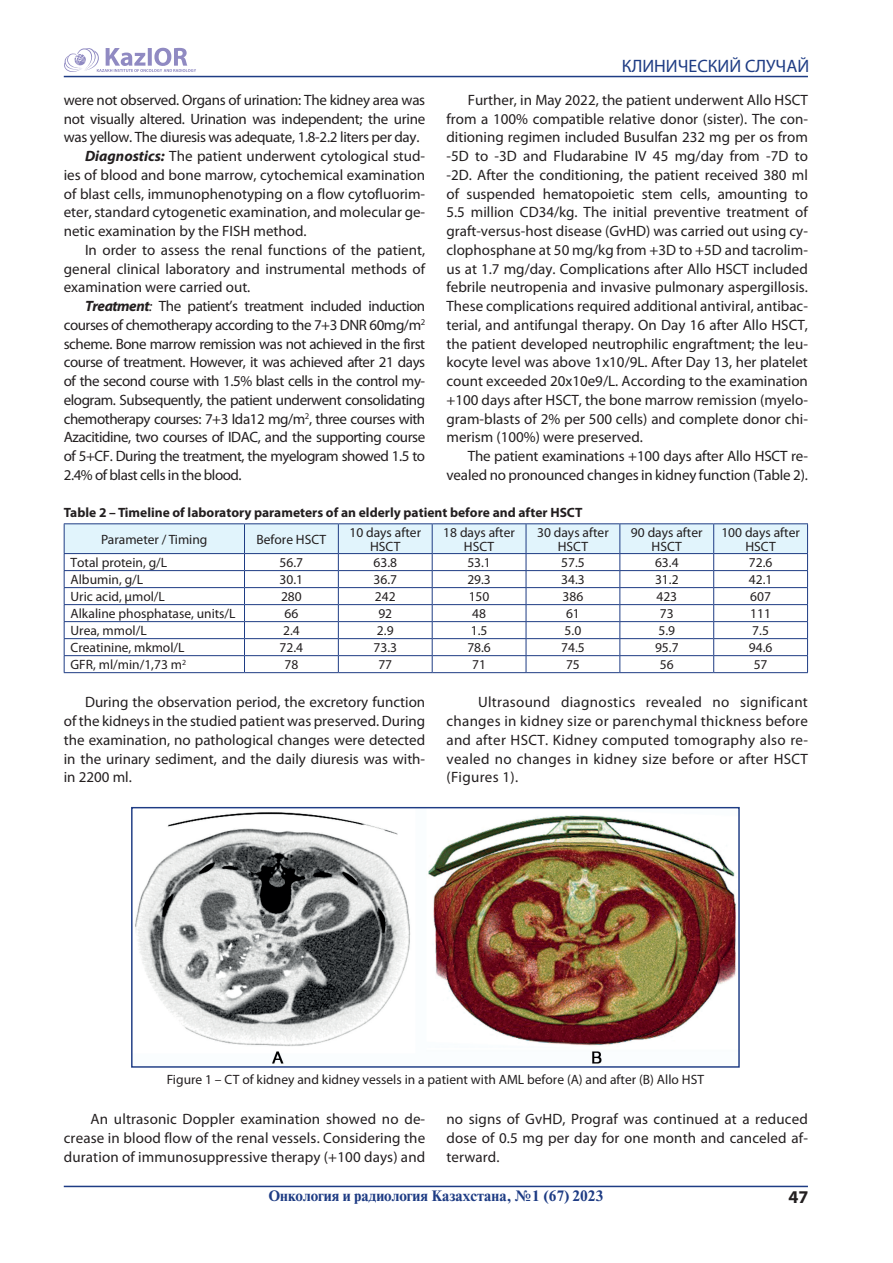
<style>
.page{position:relative;width:893px;height:1263px;background:#fff}
.page>*{position:absolute;margin:0;border:0;box-sizing:border-box;transform-origin:0 0}
.t1{font:18px "K Myriad Pro";color:#1e3c84}
.t2{font:700 18px "K Myriad Pro";color:#231f20}
._5_текст_анг{font:15px/18.8px "K Myriad Pro";color:#231f20;text-align:justify}
.t3{font:700 15px "DS Times";color:#1e3c84}
._8_рис_анг{font:13.5px/13.5px "K Myriad Pro";color:#231f20;text-align:center}
._9_таб_анг{font:700 13.5px "K Myriad Pro";color:#231f20}
.s1{font-weight:700;font-style:italic}
.s2{font-style:italic}
</style>
<div class="page">
<hr style="left:64px;top:76px;width:744px;height:1px;background:#1e3c84">
<hr style="left:64px;top:1186px;width:744px;height:1px;background:#1e3c84">
<svg style="left:64px;top:47px;width:132px;height:25px"></svg>
<hr style="left:64px;top:523px;width:180px;height:1px;background:#1e3c84">
<hr style="left:244px;top:523px;width:94px;height:1px;background:#1e3c84">
<hr style="left:338px;top:523px;width:94px;height:1px;background:#1e3c84">
<hr style="left:432px;top:523px;width:94px;height:1px;background:#1e3c84">
<hr style="left:526px;top:523px;width:94px;height:1px;background:#1e3c84">
<hr style="left:620px;top:523px;width:94px;height:1px;background:#1e3c84">
<hr style="left:714px;top:523px;width:94px;height:1px;background:#1e3c84">
<svg style="left:64px;top:524px;width:744px;height:148px"></svg>
<hr style="left:64px;top:672px;width:180px;height:1px;background:#1e3c84">
<hr style="left:244px;top:672px;width:94px;height:1px;background:#1e3c84">
<hr style="left:338px;top:672px;width:94px;height:1px;background:#1e3c84">
<hr style="left:432px;top:672px;width:94px;height:1px;background:#1e3c84">
<hr style="left:526px;top:672px;width:94px;height:1px;background:#1e3c84">
<hr style="left:620px;top:672px;width:94px;height:1px;background:#1e3c84">
<hr style="left:714px;top:672px;width:94px;height:1px;background:#1e3c84">
<img style="left:135px;top:812px;width:601px;height:252px">
<div style="left:131px;top:807px;width:609px;height:261px;border:1px solid #1e3c84"></div>
<p class="t1" style="left:622px;top:56px;width:189px">КЛИНИЧЕСКИЙ СЛУЧАЙ</p>
<p class="_5_текст_анг" style="left:64px;top:91px;width:363px">were not observed. Organs of urination: The kidney area was not visually altered. Urination was independent; the urine was yellow. The diuresis was adequate, 1.8-2.2 liters per day.</p>
<p class="_5_текст_анг" style="left:64px;top:147px;width:363px;text-indent:21px"><span class="s1">Diagnostics:</span> The patient underwent cytological stud&shy;ies of blood and bone marrow, cytochemical examination of blast cells, immunophenotyping on a flow cytofluorim&shy;eter, standard cytogenetic examination, and molecular ge&shy;netic examination by the FISH method.</p>
<p class="_5_текст_анг" style="left:64px;top:241px;width:363px;text-indent:21px">In order to assess the renal functions of the patient, general clinical laboratory and instrumental methods of examination were carried out.</p>
<p class="_5_текст_анг" style="left:64px;top:297px;width:363px;text-indent:21px"><span class="s1">Treatment</span><span class="s2">:</span> The patient’s treatment included induction courses of chemotherapy according to the 7+3 DNR 60mg/m<sup>2 </sup>scheme. Bone marrow remission was not achieved in the first course of treatment. However, it was achieved after 21 days of the second course with 1.5% blast cells in the control my&shy;elogram. Subsequently, the patient underwent consolidating chemotherapy courses: 7+3 Ida12 mg/m<sup>2</sup>, three courses with Azacitidine, two courses of IDAC, and the supporting course of 5+CF. During the treatment, the myelogram showed 1.5 to 2.4% of blast cells in the blood.</p>
<p class="_5_текст_анг" style="left:446px;top:91px;width:363px;text-indent:21px">Further, in May 2022, the patient underwent Allo HSCT from a 100% compatible relative donor (sister). The con&shy;ditioning regimen included Busulfan 232 mg per os from -5D to -3D and Fludarabine IV 45 mg/day from -7D to -2D. After the conditioning, the patient received 380 ml of suspended hematopoietic stem cells, amounting to 5.5 million CD34/kg. The initial preventive treatment of graft-versus-host disease (GvHD) was carried out using cy&shy;clophosphane at 50 mg/kg from +3D to +5D and tacrolim&shy;us at 1.7 mg/day. Complications after Allo HSCT included febrile neutropenia and invasive pulmonary aspergillosis.<br>These complications required additional antiviral, antibac&shy;terial, and antifungal therapy. On Day 16 after Allo HSCT, the patient developed neutrophilic engraftment; the leu&shy;kocyte level was above 1x10/9L. After Day 13, her platelet count exceeded 20x10e9/L. According to the examination +100 days after HSCT, the bone marrow remission (myelo&shy;gram-blasts of 2% per 500 cells) and complete donor chi&shy;merism (100%) were preserved.</p>
<p class="_5_текст_анг" style="left:446px;top:447px;width:363px;text-align:right">The patient examinations +100 days after Allo HSCT re&shy;vealed no pronounced changes in kidney function (Table 2).</p>
<p class="_9_таб_анг" style="left:64px;top:505px;width:520px">Table 2 – Timeline of laboratory parameters of an elderly patient before and after HSCT</p>
<p class="_8_рис_анг" style="left:101px;top:533px;width:108px">Parameter / Timing</p>
<p class="_8_рис_анг" style="left:256px;top:533px;width:71px">Before HSCT</p>
<p class="_8_рис_анг" style="left:349px;top:526px;width:73px">10 days after<br>HSCT</p>
<p class="_8_рис_анг" style="left:443px;top:526px;width:73px">18 days after<br>HSCT</p>
<p class="_8_рис_анг" style="left:537px;top:526px;width:73px">30 days after<br>HSCT</p>
<p class="_8_рис_анг" style="left:631px;top:526px;width:73px">90 days after<br>HSCT</p>
<p class="_8_рис_анг" style="left:721px;top:526px;width:80px">100 days after<br>HSCT</p>
<p class="_8_рис_анг" style="left:71px;top:556px;width:98px">Total protein, g/L</p>
<p class="_8_рис_анг" style="left:280px;top:556px;width:25px">56.7</p>
<p class="_8_рис_анг" style="left:373px;top:556px;width:25px">63.8</p>
<p class="_8_рис_анг" style="left:467px;top:556px;width:25px">53.1</p>
<p class="_8_рис_анг" style="left:561px;top:556px;width:25px">57.5</p>
<p class="_8_рис_анг" style="left:655px;top:556px;width:25px">63.4</p>
<p class="_8_рис_анг" style="left:749px;top:556px;width:25px">72.6</p>
<p class="_8_рис_анг" style="left:71px;top:573px;width:74px">Albumin, g/L</p>
<p class="_8_рис_анг" style="left:280px;top:573px;width:25px">30.1</p>
<p class="_8_рис_анг" style="left:373px;top:573px;width:25px">36.7</p>
<p class="_8_рис_анг" style="left:467px;top:573px;width:25px">29.3</p>
<p class="_8_рис_анг" style="left:561px;top:573px;width:25px">34.3</p>
<p class="_8_рис_анг" style="left:655px;top:573px;width:25px">31.2</p>
<p class="_8_рис_анг" style="left:749px;top:573px;width:25px">42.1</p>
<p class="_8_рис_анг" style="left:71px;top:590px;width:96px">Uric acid, μmol/L</p>
<p class="_8_рис_анг" style="left:281px;top:590px;width:22px">280</p>
<p class="_8_рис_анг" style="left:375px;top:590px;width:22px">242</p>
<p class="_8_рис_анг" style="left:469px;top:590px;width:22px">150</p>
<p class="_8_рис_анг" style="left:563px;top:590px;width:22px">386</p>
<p class="_8_рис_анг" style="left:656px;top:590px;width:22px">423</p>
<p class="_8_рис_анг" style="left:750px;top:590px;width:22px">607</p>
<p class="_8_рис_анг" style="left:71px;top:607px;width:167px">Alkaline phosphatase, units/L</p>
<p class="_8_рис_анг" style="left:284px;top:607px;width:15px">66</p>
<p class="_8_рис_анг" style="left:378px;top:607px;width:15px">92</p>
<p class="_8_рис_анг" style="left:472px;top:607px;width:15px">48</p>
<p class="_8_рис_анг" style="left:566px;top:607px;width:15px">61</p>
<p class="_8_рис_анг" style="left:660px;top:607px;width:15px">73</p>
<p class="_8_рис_анг" style="left:750px;top:607px;width:22px">111</p>
<p class="_8_рис_анг" style="left:71px;top:624px;width:78px">Urea, mmol/L</p>
<p class="_8_рис_анг" style="left:283px;top:624px;width:18px">2.4</p>
<p class="_8_рис_анг" style="left:377px;top:624px;width:18px">2.9</p>
<p class="_8_рис_анг" style="left:471px;top:624px;width:18px">1.5</p>
<p class="_8_рис_анг" style="left:565px;top:624px;width:18px">5.0</p>
<p class="_8_рис_анг" style="left:658px;top:624px;width:18px">5.9</p>
<p class="_8_рис_анг" style="left:752px;top:624px;width:18px">7.5</p>
<p class="_8_рис_анг" style="left:71px;top:641px;width:115px">Creatinine, mkmol/L</p>
<p class="_8_рис_анг" style="left:280px;top:641px;width:25px">72.4</p>
<p class="_8_рис_анг" style="left:373px;top:641px;width:25px">73.3</p>
<p class="_8_рис_анг" style="left:467px;top:641px;width:25px">78.6</p>
<p class="_8_рис_анг" style="left:561px;top:641px;width:25px">74.5</p>
<p class="_8_рис_анг" style="left:655px;top:641px;width:25px">95.7</p>
<p class="_8_рис_анг" style="left:749px;top:641px;width:25px">94.6</p>
<p class="_8_рис_анг" style="left:71px;top:658px;width:117px">GFR, ml/min/1,73 m<sup>2</sup></p>
<p class="_8_рис_анг" style="left:284px;top:658px;width:15px">78</p>
<p class="_8_рис_анг" style="left:378px;top:658px;width:15px">77</p>
<p class="_8_рис_анг" style="left:472px;top:658px;width:15px">71</p>
<p class="_8_рис_анг" style="left:566px;top:658px;width:15px">75</p>
<p class="_8_рис_анг" style="left:660px;top:658px;width:15px">56</p>
<p class="_8_рис_анг" style="left:754px;top:658px;width:15px">57</p>
<p class="_5_текст_анг" style="left:64px;top:693px;width:363px;text-indent:21px">During the observation period, the excretory function of the kidneys in the studied patient was preserved. During the examination, no pathological changes were detected in the urinary sediment, and the daily diuresis was with&shy;in 2200 ml.</p>
<p class="_5_текст_анг" style="left:446px;top:693px;width:363px;text-indent:32px">Ultrasound diagnostics revealed no significant changes in kidney size or parenchymal thickness before and after HSCT. Kidney computed tomography also re&shy;vealed no changes in kidney size before or after HSCT (Figures 1).</p>
<p class="_8_рис_анг" style="left:167px;top:1073px;width:539px">Figure 1 – CT of kidney and kidney vessels in a patient with AML before (A) and after (B) Allo HST</p>
<p class="_5_текст_анг" style="left:64px;top:1110px;width:363px;text-indent:27px">An ultrasonic Doppler examination showed no de&shy;crease in blood flow of the renal vessels. Considering the duration of immunosuppressive therapy (+100 days) and</p>
<p class="_5_текст_анг" style="left:446px;top:1110px;width:363px">no signs of GvHD, Prograf was continued at a reduced dose of 0.5 mg per day for one month and canceled af&shy;terward.</p>
<p class="t3" style="left:268px;top:1188px;width:336px">Онкология и радиология Казахстана, №1 (67) 2023</p>
<p class="t2" style="left:788px;top:1187px;width:21px">47</p>
</div>
